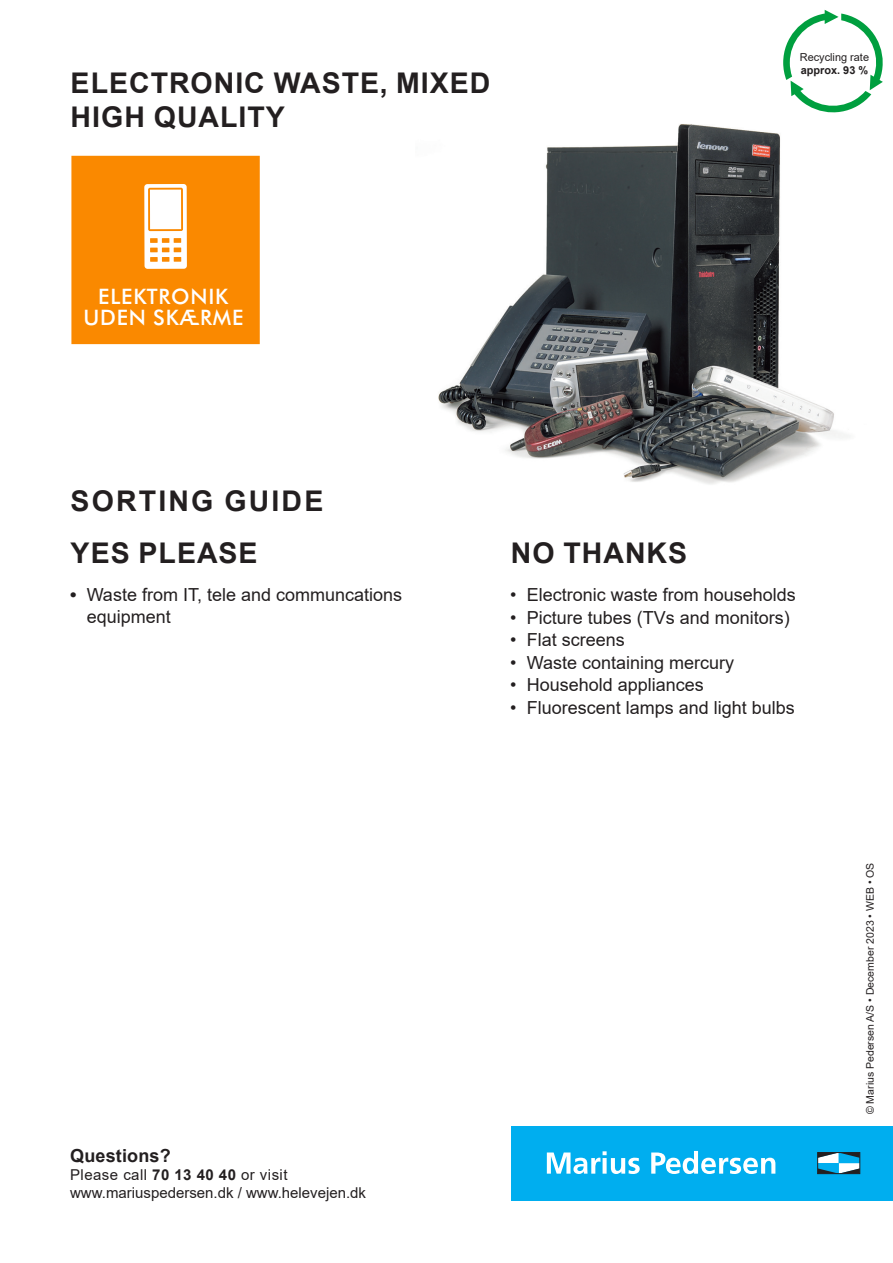
<style>
.page{position:relative;width:893px;height:1263px;background:#fff}
.page>*{position:absolute;margin:0;border:0;box-sizing:border-box;transform-origin:0 0}
.t1{font:700 28.5px "Arial";letter-spacing:.035em;color:#231f20}
.t2{font:700 28.5px/52.1px "Arial";letter-spacing:.075em;color:#231f20}
.t3{font:500 21.3px/21px "Futura BT";letter-spacing:.04em;color:#fff;text-align:center}
.t4{font:18px "Arial";color:#231f20}
.t5{font:700 18px "Arial";letter-spacing:.01em;color:#231f20}
.t6{font:15px/18px "Arial";color:#231f20}
.t7{font:10.95px "Arial";color:#231f20}
.t8{font:700 10.95px "Arial";color:#231f20}
.t9{font:10.5px "Arial";color:#231f20}
.s1{font-weight:700}
</style>
<div class="page">
<img style="left:438px;top:124px;width:410px;height:360px">
<div style="left:71px;top:156px;width:189px;height:188px;background:#fa8900"></div>
<svg style="left:144px;top:184px;width:43px;height:85px"></svg>
<div style="left:150px;top:190px;width:31px;height:39px;background:#fff"></div>
<div style="left:511px;top:1126px;width:382px;height:74px;background:#00aeef"></div>
<svg style="left:547px;top:1151px;width:93px;height:23px"></svg>
<svg style="left:651px;top:1151px;width:124px;height:23px"></svg>
<svg style="left:820px;top:1154px;width:38px;height:18px"></svg>
<div style="left:818px;top:1152px;width:42px;height:22px;border:1px solid #231f20"></div>
<svg style="left:783px;top:10px;width:100px;height:103px"></svg>
<p class="t1" style="left:71px;top:63px;width:421px">ELECTRONIC WASTE, MIXED</p>
<p class="t1" style="left:71px;top:97px;width:216px">HIGH QUALITY</p>
<p class="t3" style="left:83px;top:286px;width:161px">ELEKTRONIK<br>UDEN SKÆRME</p>
<p class="t7" style="left:800px;top:50px;width:71px">Recycling rate</p>
<p class="t8" style="left:801px;top:62px;width:69px">approx. 93 %</p>
<h1 class="t2" style="left:71px;top:475px;width:254px">SORTING GUIDE<br>YES PLEASE</h1>
<p class="t4" style="left:70px;top:582px;width:333px"><span class="s1">•</span> Waste from IT, tele and communcations</p>
<p class="t4" style="left:87px;top:604px;width:86px">equipment</p>
<p class="t5" style="left:70px;top:1143px;width:102px">Questions?</p>
<p class="t6" style="left:70px;top:1166px;width:297px">Please call <span class="s1">70 13 40 40</span> or visit www.mariuspedersen.dk / www.helevejen.dk</p>
<h1 class="t1" style="left:511px;top:533px;width:178px">NO THANKS</h1>
<p class="t4" style="left:510px;top:582px;width:287px">• Electronic waste from households</p>
<p class="t4" style="left:510px;top:605px;width:281px">• Picture tubes (TVs and monitors)</p>
<p class="t4" style="left:510px;top:627px;width:116px">• Flat screens</p>
<p class="t4" style="left:510px;top:650px;width:225px">• Waste containing mercury</p>
<p class="t4" style="left:510px;top:672px;width:195px">• Household appliances</p>
<p class="t4" style="left:510px;top:695px;width:286px">• Fluorescent lamps and light bulbs</p>
<p class="t9" style="left:863px;top:1114px;width:253px;rotate:-90deg">© Marius Pedersen A/S • December 2023 • WEB • OS</p>
</div>
